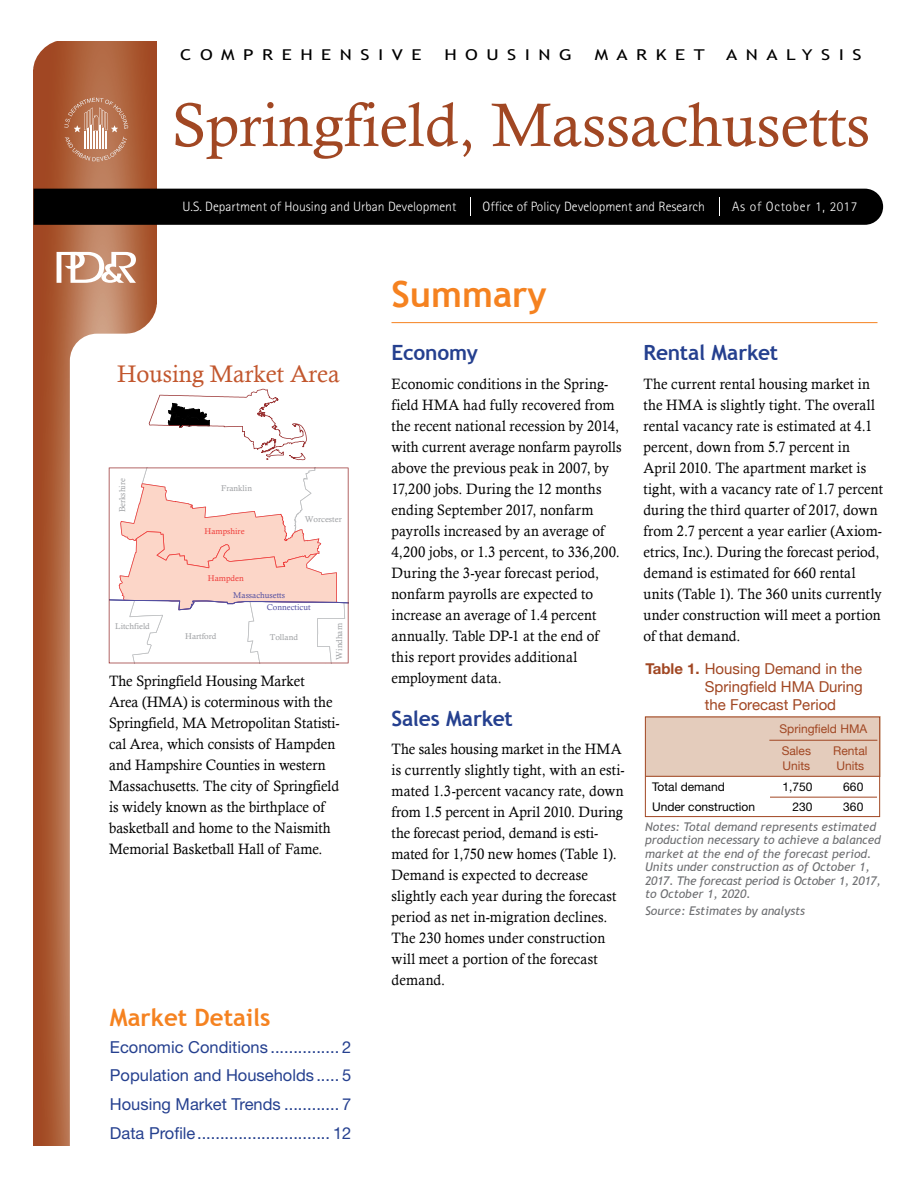
<style>
.page{position:relative;width:918px;height:1188px;background:#fff}
.page>*{position:absolute;margin:0;border:0;box-sizing:border-box;transform-origin:0 0}
.t1{font:61.5px "Calisto";color:#a14723}
.level1{font:700 36px "Trebuchet MS";color:#f58220}
.t2{font:24px "Calisto";color:#c2572e}
.t3{font:700 24px "Trebuchet MS";color:#f58220}
.level2{font:700 21px "Trebuchet MS";letter-spacing:-.01em;color:#25408f}
.t4{font:16.5px "Helvetica Neue";color:#25408f}
.t5{font:15px/21px "Calisto";letter-spacing:.005em;color:#000;scale:.95 1}
.t6{font:15px/18px "Helvetica Neue";color:#a14723;text-align:justify}
.t7{font:15px "Trebuchet MS";letter-spacing:.45em;color:#000;scale:1.26 1}
.t8{font:300 13.5px "Rotis Sans Serif";color:#fff}
.t9{font:300 13.5px "Rotis Sans Serif";letter-spacing:.05em;color:#fff}
.t10{font:italic 12px/13.5px "Trebuchet MS";color:#6d6e71}
.t11{font:12px "Helvetica Neue";color:#000}
.t12{font:12px "Helvetica Neue";color:#a14723}
.t13{font:8.55px "Calisto";color:#9d9fa2}
.t14{font:8.4px "Calisto";color:#9d9fa2}
.t15{font:8.4px "Calisto";color:#524fa1}
.t16{font:8.4px "Calisto";color:#ef3b39}
.s1{font-weight:700}
</style>
<div class="page">
<svg style="left:34px;top:41px;width:122px;height:1104px;background:#ad603b"></svg>
<svg style="left:57px;top:252px;width:79px;height:31px"></svg>
<div style="left:34px;top:189px;width:849px;height:36px;background:#000"></div>
<div style="left:70px;top:334px;width:146px;height:845px;background:#fff;border-radius:27px"></div>
<svg style="left:33px;top:41px;width:30px;height:29px"></svg>
<svg style="left:126px;top:304px;width:31px;height:30px"></svg>
<svg style="left:64px;top:98px;width:64px;height:63px;background:#bf8365"></svg>
<svg style="left:109px;top:468px;width:240px;height:195px"></svg>
<svg style="left:149px;top:389px;width:158px;height:71px"></svg>
<div style="left:645px;top:717px;width:235px;height:60px;background:#e4ccbc"></div>
<div style="left:645px;top:717px;width:235px;height:100px;border:1px solid #a14723"></div>
<hr style="left:646px;top:776px;width:234px;height:1px;background:#a14723">
<hr style="left:769px;top:740px;width:108px;height:1px;background:#a14723">
<hr style="left:770px;top:797px;width:107px;height:1px;background:#a14723">
<hr style="left:392px;top:322px;width:486px;height:1px;background:#f58220">
<h1 class="t7" style="left:180px;top:46px;width:193px">COMPREHENSIVE</h1>
<h1 class="t7" style="left:444px;top:46px;width:103px">HOUSING</h1>
<h1 class="t7" style="left:595px;top:46px;width:89px">MARKET</h1>
<h1 class="t7" style="left:726px;top:46px;width:109px">ANALYSIS</h1>
<h1 class="t1" style="left:172px;top:89px;width:699px">Springfield, Massachusetts</h1>
<p class="t8" style="left:183px;top:198px;width:275px">U.S. Department of Housing and Urban Development</p>
<p class="t8" style="left:483px;top:198px;width:224px">Office of Policy Development and Research</p>
<p class="t9" style="left:732px;top:199px;width:127px">As of October 1, 2017</p>
<p class="t2" style="left:117px;top:360px;width:224px">Housing Market Area</p>
<p class="t13" style="left:117px;top:512px;width:35px;rotate:-90deg">Berkshire</p>
<p class="t14" style="left:221px;top:483px;width:32px">Franklin</p>
<p class="t16" style="left:205px;top:527px;width:41px">Hampshire</p>
<p class="t16" style="left:208px;top:573px;width:37px">Hampden</p>
<p class="t15" style="left:233px;top:590px;width:53px">Massachusetts</p>
<p class="t14" style="left:305px;top:514px;width:38px">Worcester</p>
<p class="t15" style="left:267px;top:603px;width:45px">Connecticut</p>
<p class="t14" style="left:115px;top:621px;width:36px">Litchfield</p>
<p class="t13" style="left:334px;top:660px;width:38px;rotate:-90deg">Windham</p>
<p class="t14" style="left:185px;top:631px;width:33px">Hartford</p>
<p class="t14" style="left:270px;top:632px;width:30px">Tolland</p>
<p class="t5" style="left:109px;top:670px;width:244px">The Springfield Housing Market<br>Area (HMA) is coterminous with the Springfield, MA Metropolitan Statisti&shy;cal Area, which consists of Hampden and Hampshire Counties in western Massachusetts. The city of Springfield is widely known as the birthplace of basketball and home to the Naismith Memorial Basketball Hall of Fame.</p>
<p class="t3" style="left:110px;top:1003px;width:162px">Market Details</p>
<p class="t4" style="left:110px;top:1037px;width:243px">Economic Conditions ............... 2</p>
<p class="t4" style="left:110px;top:1066px;width:243px">Population and Households ..... 5</p>
<p class="t4" style="left:110px;top:1094px;width:243px">Housing Market Trends ............ 7</p>
<p class="t4" style="left:110px;top:1123px;width:243px">Data Profile............................. 12</p>
<p class="level1" style="left:392px;top:272px;width:157px">Summary</p>
<p class="level2" style="left:392px;top:340px;width:88px">Economy</p>
<p class="t5" style="left:392px;top:373px;width:244px">Economic conditions in the Spring&shy;field HMA had fully recovered from the recent national recession by 2014, with current average nonfarm payrolls above the previous peak in 2007, by 17,200 jobs. During the 12 months ending September 2017, nonfarm payrolls increased by an average of 4,200 jobs, or 1.3 percent, to 336,200.<br>During the 3-year forecast period, nonfarm payrolls are expected to increase an average of 1.4 percent annually. Table DP-1 at the end of this report provides additional employment data.</p>
<p class="level2" style="left:392px;top:705px;width:123px">Sales Market</p>
<p class="t5" style="left:392px;top:738px;width:247px">The sales housing market in the HMA is currently slightly tight, with an esti&shy;mated 1.3-percent vacancy rate, down from 1.5 percent in April 2010. During the forecast period, demand is esti&shy;mated for 1,750 new homes (Table 1).<br>Demand is expected to decrease slightly each year during the forecast period as net in-migration declines.<br>The 230 homes under construction will meet a portion of the forecast demand.</p>
<p class="level2" style="left:644px;top:340px;width:136px">Rental Market</p>
<p class="t5" style="left:644px;top:373px;width:254px">The current rental housing market in the HMA is slightly tight. The overall rental vacancy rate is estimated at 4.1 percent, down from 5.7 percent in April 2010. The apartment market is tight, with a vacancy rate of 1.7 percent during the third quarter of 2017, down from 2.7 percent a year earlier (Axiom&shy;etrics, Inc.). During the forecast period, demand is estimated for 660 rental units (Table 1). The 360 units currently under construction will meet a portion of that demand.</p>
<p class="t6" style="left:705px;top:660px;width:160px;text-indent:-59px"><span class="s1">Table 1.</span> Housing Demand in the Springfield HMA During the Forecast Period</p>
<p class="t12" style="left:779px;top:722px;width:89px">Springfield HMA</p>
<p class="t12" style="left:782px;top:744px;width:31px">Sales</p>
<p class="t12" style="left:782px;top:759px;width:29px">Units</p>
<p class="t12" style="left:833px;top:744px;width:36px">Rental</p>
<p class="t12" style="left:836px;top:759px;width:29px">Units</p>
<p class="t11" style="left:652px;top:779px;width:74px">Total demand</p>
<p class="t11" style="left:783px;top:779px;width:32px">1,750</p>
<p class="t11" style="left:843px;top:779px;width:22px">660</p>
<p class="t11" style="left:652px;top:799px;width:105px">Under construction</p>
<p class="t11" style="left:793px;top:799px;width:22px">230</p>
<p class="t11" style="left:843px;top:799px;width:22px">360</p>
<p class="t10" style="left:645px;top:820px;width:237px">Notes: Total demand represents estimated production necessary to achieve a balanced market at the end of the forecast period.<br>Units under construction as of October 1, 2017. The forecast period is October 1, 2017, to October 1, 2020.</p>
<p class="t10" style="left:645px;top:904px;width:161px">Source: Estimates by analysts</p>
</div>
